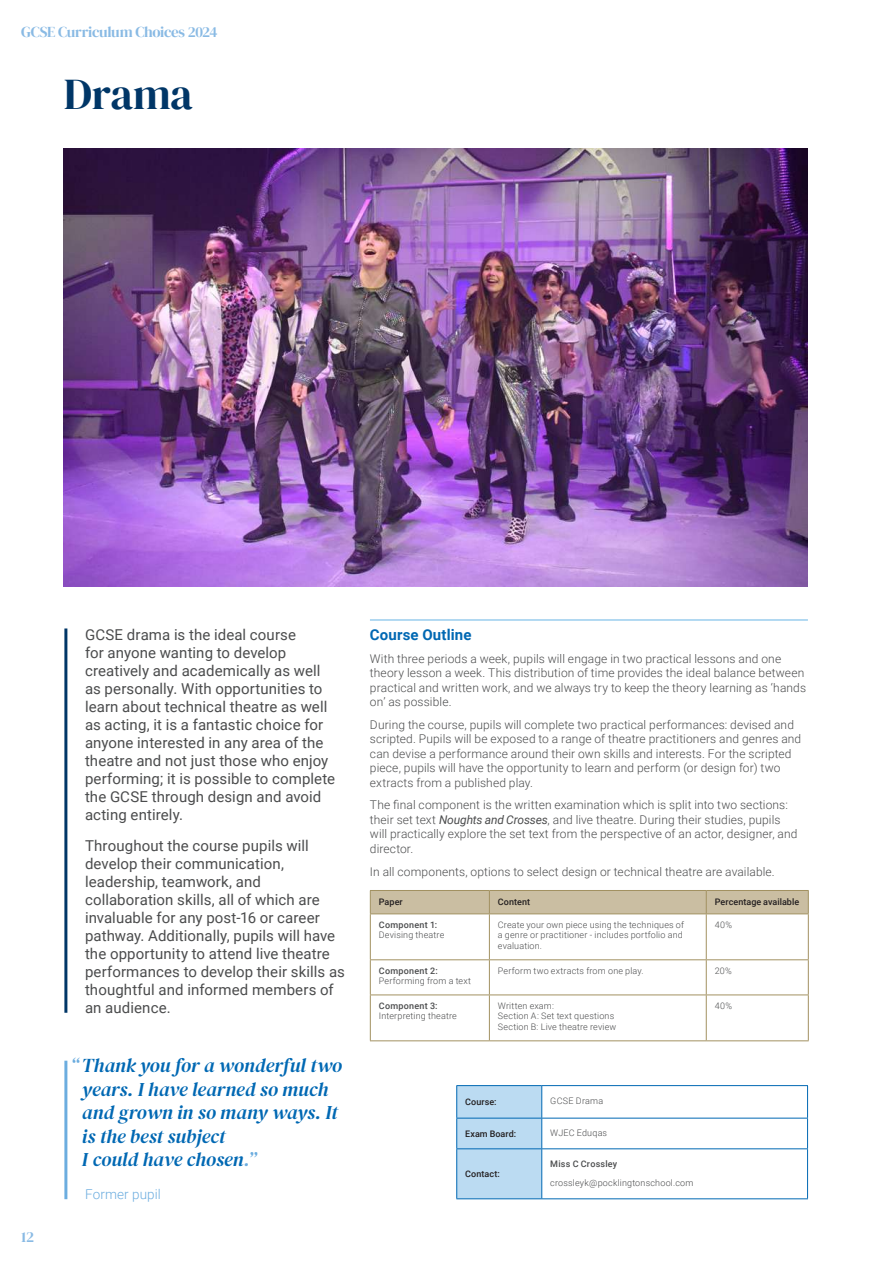
<style>
.page{position:relative;width:893px;height:1263px;background:#fff}
.page>*{position:absolute;margin:0;border:0;box-sizing:border-box;transform-origin:0 0}
.t1{font:43.5px "DM Serif Display";letter-spacing:-.01em;color:#003667}
.t2{font:italic 19.5px/23.4px "DM Serif Display";letter-spacing:-.005em;color:#0168b3}
.t3{font:15px/18px "Roboto";letter-spacing:.005em;color:#4b4c4d}
.t4{font:15px "DM Serif Display";letter-spacing:-.025em;color:#89bae4}
.t5{font:700 15px "Roboto";letter-spacing:.01em;color:#0168b3}
.t6{font:300 13.5px "Roboto";letter-spacing:.005em;color:#6caddf}
.t7{font:300 12px/14.4px "Roboto";letter-spacing:.01em;color:#4b4c4d}
.t8{font:300 9px/10.8px "Roboto";letter-spacing:.02em;color:#4b4c4d}
.t9{font:500 9px "Roboto";letter-spacing:.005em;color:#231f20}
.t10{font:500 9px "Roboto";letter-spacing:.03em;color:#4b4c4d}
.s1{color:#6caddf}
.s2{font-weight:400;font-style:italic}
</style>
<div class="page">
<div style="left:457px;top:1086px;width:84px;height:112px;background:#bbdbf2"></div>
<hr style="left:456px;top:1118px;width:86px;height:1px;background:#0168b3">
<hr style="left:542px;top:1118px;width:266px;height:1px;background:#0168b3">
<hr style="left:456px;top:1148px;width:86px;height:1px;background:#0168b3">
<hr style="left:542px;top:1148px;width:266px;height:1px;background:#0168b3">
<hr style="left:456px;top:1085px;width:86px;height:1px;background:#0168b3">
<hr style="left:456px;top:1086px;width:1px;height:32px;background:#0168b3">
<hr style="left:456px;top:1118px;width:1px;height:30px;background:#0168b3">
<hr style="left:456px;top:1149px;width:1px;height:49px;background:#0168b3">
<hr style="left:456px;top:1198px;width:86px;height:1px;background:#0168b3">
<hr style="left:542px;top:1085px;width:266px;height:1px;background:#0168b3">
<hr style="left:541px;top:1086px;width:1px;height:32px;background:#0168b3">
<hr style="left:807px;top:1086px;width:1px;height:32px;background:#0168b3">
<hr style="left:541px;top:1118px;width:1px;height:30px;background:#0168b3">
<hr style="left:807px;top:1118px;width:1px;height:30px;background:#0168b3">
<hr style="left:541px;top:1149px;width:1px;height:49px;background:#0168b3">
<hr style="left:807px;top:1149px;width:1px;height:49px;background:#0168b3">
<hr style="left:542px;top:1198px;width:266px;height:1px;background:#0168b3">
<hr style="left:64px;top:628px;width:3px;height:385px;background:#003667">
<hr style="left:370px;top:619px;width:438px;height:1px;background:#78bde8">
<hr style="left:706px;top:914px;width:1px;height:45px;background:#a29161">
<hr style="left:706px;top:960px;width:1px;height:34px;background:#a29161">
<hr style="left:706px;top:995px;width:1px;height:45px;background:#a29161">
<hr style="left:706px;top:1040px;width:103px;height:1px;background:#a29161">
<hr style="left:489px;top:914px;width:1px;height:45px;background:#a29161">
<hr style="left:489px;top:960px;width:1px;height:34px;background:#a29161">
<hr style="left:489px;top:995px;width:1px;height:45px;background:#a29161">
<hr style="left:370px;top:1040px;width:119px;height:1px;background:#a29161">
<hr style="left:489px;top:1040px;width:217px;height:1px;background:#a29161">
<div style="left:370px;top:890px;width:439px;height:23px;background:#cabea2"></div>
<hr style="left:370px;top:913px;width:119px;height:1px;background:#a29161">
<hr style="left:370px;top:914px;width:1px;height:45px;background:#a29161">
<hr style="left:489px;top:913px;width:217px;height:1px;background:#a29161">
<hr style="left:706px;top:913px;width:103px;height:1px;background:#a29161">
<hr style="left:808px;top:914px;width:1px;height:45px;background:#a29161">
<hr style="left:370px;top:959px;width:119px;height:1px;background:#a29161">
<hr style="left:370px;top:960px;width:1px;height:34px;background:#a29161">
<hr style="left:489px;top:959px;width:217px;height:1px;background:#a29161">
<hr style="left:706px;top:959px;width:103px;height:1px;background:#a29161">
<hr style="left:808px;top:960px;width:1px;height:34px;background:#a29161">
<hr style="left:370px;top:994px;width:119px;height:1px;background:#a29161">
<hr style="left:370px;top:995px;width:1px;height:45px;background:#a29161">
<hr style="left:489px;top:994px;width:217px;height:1px;background:#a29161">
<hr style="left:706px;top:994px;width:103px;height:1px;background:#a29161">
<hr style="left:808px;top:995px;width:1px;height:45px;background:#a29161">
<hr style="left:64px;top:1061px;width:3px;height:138px;background:#6caddf">
<img style="left:64px;top:149px;width:744px;height:438px">
<p class="t4" style="left:21px;top:23px;width:198px">GCSE Curriculum Choices 2024</p>
<h1 class="t1" style="left:64px;top:69px;width:131px">Drama</h1>
<p class="t4" style="left:21px;top:1228px;width:14px">12</p>
<p class="t3" style="left:85px;top:625px;width:252px">GCSE drama is the ideal course<br>for anyone wanting to develop creatively and academically as well as personally. With opportunities to learn about technical theatre as well as acting, it is a fantastic choice for anyone interested in any area of the theatre and not just those who enjoy performing; it is possible to complete the GCSE through design and avoid acting entirely.</p>
<p class="t3" style="left:85px;top:836px;width:261px">Throughout the course pupils will develop their communication, leadership, teamwork, and collaboration skills, all of which are invaluable for any post-16 or career pathway. Additionally, pupils will have the opportunity to attend live theatre performances to develop their skills as thoughtful and informed members of an audience.</p>
<h2 class="t2" style="left:82px;top:1054px;width:262px;text-indent:-12px"><span class="s1">“</span> Thank you for a wonderful two years. I have learned so much and grown in so many ways. It is the best subject<br>I could have chosen<span class="s1">.”</span></h2>
<p class="t6" style="left:85px;top:1185px;width:77px">Former pupil</p>
<p class="t5" style="left:370px;top:624px;width:103px">Course Outline</p>
<p class="t7" style="left:370px;top:651px;width:438px">With three periods a week, pupils will engage in two practical lessons and one theory lesson a week. This distribution of time provides the ideal balance between practical and written work, and we always try to keep the theory learning as ‘hands on’ as possible.</p>
<p class="t7" style="left:370px;top:717px;width:433px">During the course, pupils will complete two practical performances: devised and scripted. Pupils will be exposed to a range of theatre practitioners and genres and can devise a performance around their own skills and interests. For the scripted piece, pupils will have the opportunity to learn and perform (or design for) two extracts from a published play.</p>
<p class="t7" style="left:370px;top:797px;width:429px">The final component is the written examination which is split into two sections: their set text <span class="s2">Noughts and Crosses</span>, and live theatre. During their studies, pupils will practically explore the set text from the perspective of an actor, designer, and director.</p>
<p class="t7" style="left:370px;top:864px;width:406px">In all components, options to select design or technical theatre are available.</p>
<p class="t9" style="left:379px;top:896px;width:25px">Paper</p>
<p class="t9" style="left:498px;top:896px;width:34px">Content</p>
<p class="t9" style="left:715px;top:896px;width:86px">Percentage available</p>
<p class="t10" style="left:379px;top:918px;width:60px">Component 1:</p>
<p class="t8" style="left:379px;top:929px;width:67px">Devising theatre</p>
<p class="t8" style="left:498px;top:919px;width:188px">Create your own piece using the techniques of a genre or practitioner - includes portfolio and evaluation.</p>
<p class="t8" style="left:715px;top:919px;width:19px">40%</p>
<p class="t10" style="left:379px;top:964px;width:60px">Component 2:</p>
<p class="t8" style="left:379px;top:975px;width:94px">Performing from a text</p>
<p class="t8" style="left:498px;top:964px;width:147px">Perform two extracts from one play.</p>
<p class="t8" style="left:715px;top:964px;width:19px">20%</p>
<p class="t10" style="left:379px;top:999px;width:60px">Component 3:</p>
<p class="t8" style="left:379px;top:1010px;width:80px">Interpreting theatre</p>
<p class="t8" style="left:498px;top:1000px;width:120px">Written exam:<br>Section A: Set text questions<br>Section B: Live theatre review</p>
<p class="t8" style="left:715px;top:1000px;width:19px">40%</p>
<p class="t9" style="left:465px;top:1095px;width:33px">Course:</p>
<p class="t8" style="left:550px;top:1094px;width:54px">GCSE Drama</p>
<p class="t9" style="left:465px;top:1127px;width:52px">Exam Board:</p>
<p class="t8" style="left:550px;top:1127px;width:58px">WJEC Eduqas</p>
<p class="t9" style="left:465px;top:1167px;width:36px">Contact:</p>
<p class="t10" style="left:550px;top:1157px;width:69px">Miss C Crossley</p>
<p class="t8" style="left:550px;top:1177px;width:145px">crossleyk@pocklingtonschool.com</p>
</div>
